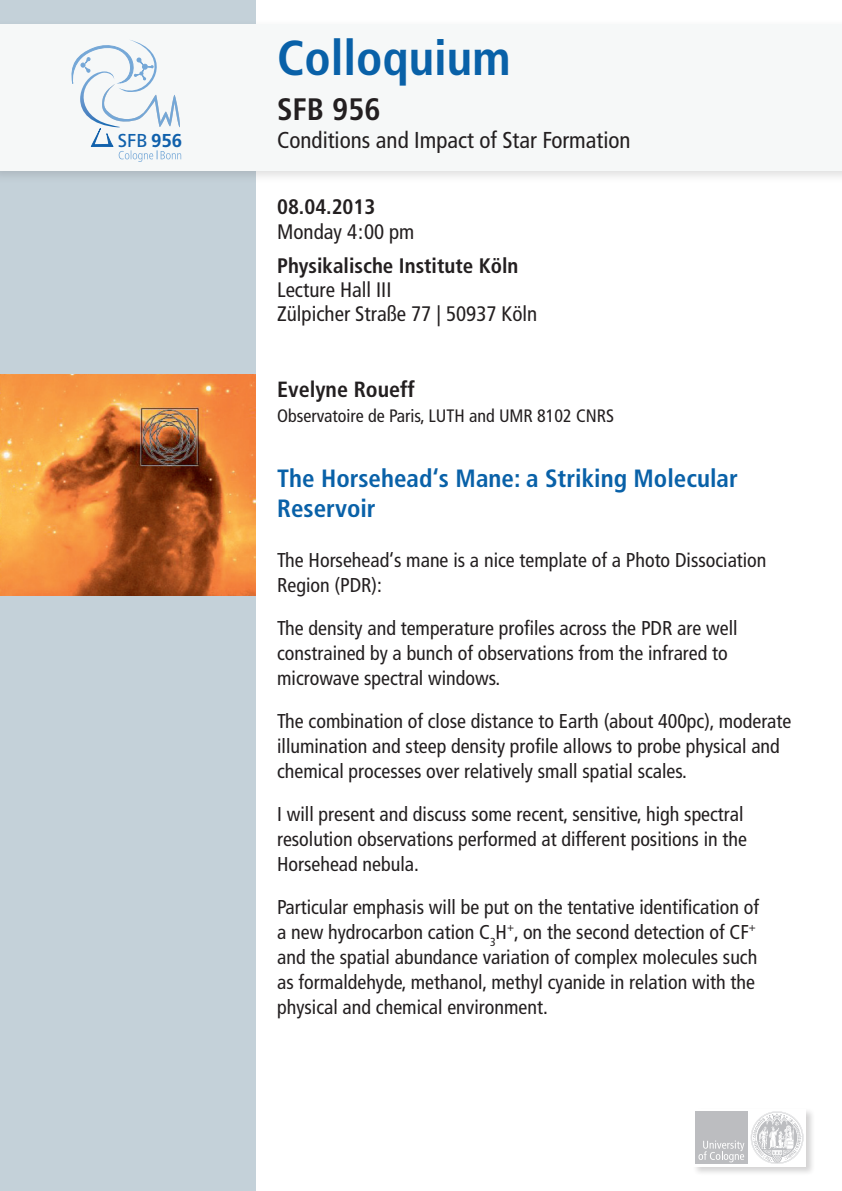
<style>
.page{position:relative;width:842px;height:1191px;background:#fff}
.page>*{position:absolute;margin:0;border:0;box-sizing:border-box;transform-origin:0 0}
.t1{font:700 condensed 49px "Frutiger LT";color:#0961a8}
.t2{font:700 condensed 31px "Frutiger LT";color:#231f20}
.t3{font:700 condensed 25px/30px "Frutiger LT";color:#0961a8}
.t4{font:condensed 23px "Frutiger LT";color:#231f20}
.t5{font:700 condensed 22px "Frutiger LT";color:#231f20}
.t6{font:condensed 21px/24px "Frutiger LT";color:#231f20}
.t7{font:700 condensed 21px "Frutiger LT";color:#231f20}
.t8{font:condensed 20px/25px "Frutiger LT";color:#231f20}
.t9{font:18.7px "Frutiger LT";color:#1161ac}
.t10{font:condensed 18px "Frutiger LT";color:#231f20}
.s1{font-weight:700}
</style>
<div class="page">
<div style="left:0;top:0;width:256px;height:1191px;background:#c4d1d9"></div>
<img style="left:0;top:374px;width:256px;height:221px">
<div style="left:0;top:19px;width:842px;height:164px;background:#231f20;opacity:.15"></div>
<div style="left:0;top:24px;width:842px;height:146px;background:#f6f8f8"></div>
<div style="left:692px;top:1107px;width:123px;height:68px;background:#231f20;opacity:.2"></div>
<div style="left:693px;top:1108px;width:113px;height:58px;background:#fff"></div>
<div style="left:696px;top:1111px;width:52px;height:53px;background:#bcbdc0"></div>
<svg style="left:751px;top:1111px;width:52px;height:53px"></svg>
<svg style="left:698px;top:1140px;width:46px;height:22px"></svg>
<svg style="left:71px;top:40px;width:110px;height:122px"></svg>
<p class="t9" style="left:118px;top:129px;width:66px">SFB <span class="s1">956</span></p>
<h1 class="t1" style="left:277px;top:29px;width:235px">Colloquium</h1>
<h2 class="t2" style="left:277px;top:90px;width:105px">SFB 956</h2>
<p class="t4" style="left:277px;top:126px;width:355px">Conditions and Impact of Star Formation</p>
<p class="t7" style="left:277px;top:194px;width:100px">08.04.2013</p>
<p class="t6" style="left:277px;top:220px;width:139px">Monday 4:00 pm</p>
<p class="t7" style="left:277px;top:253px;width:243px">Physikalische Institute Köln</p>
<p class="t6" style="left:277px;top:278px;width:262px">Lecture Hall III<br>Zülpicher Straße 77 | 50937 Köln</p>
<p class="t5" style="left:277px;top:376px;width:139px">Evelyne Roueff</p>
<p class="t10" style="left:277px;top:405px;width:339px">Observatoire de Paris, LUTH and UMR 8102 CNRS</p>
<p class="t3" style="left:277px;top:463px;width:462px">The Horsehead‘s Mane: a Striking Molecular<br>Reservoir</p>
<p class="t8" style="left:277px;top:548px;width:491px">The Horsehead‘s mane is a nice template of a Photo Dissociation<br>Region (PDR):</p>
<p class="t8" style="left:277px;top:616px;width:462px">The density and temperature profiles across the PDR are well constrained by a bunch of observations from the infrared to microwave spectral windows.</p>
<p class="t8" style="left:277px;top:709px;width:516px">The combination of close distance to Earth (about 400pc), moderate illumination and steep density profile allows to probe physical and chemical processes over relatively small spatial scales.</p>
<p class="t8" style="left:277px;top:802px;width:471px">I will present and discuss some recent, sensitive, high spectral resolution observations performed at different positions in the<br>Horsehead nebula.</p>
<p class="t8" style="left:277px;top:895px;width:484px">Particular emphasis will be put on the tentative identification of a new hydrocarbon cation C<sub>3</sub>H<sup>+</sup>, on the second detection of CF<sup>+ </sup>and the spatial abundance variation of complex molecules such as formaldehyde, methanol, methyl cyanide in relation with the physical and chemical environment.</p>
</div>
